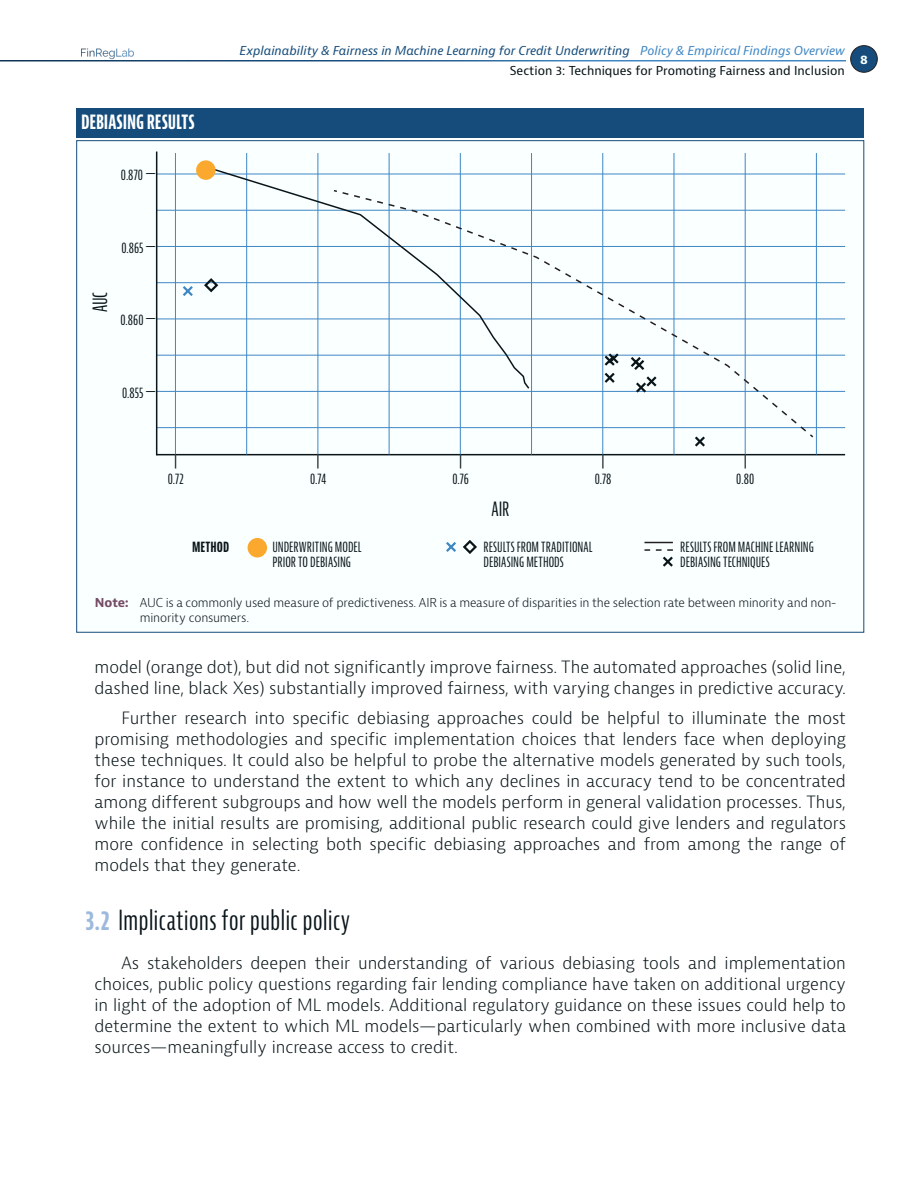
<style>
.page{position:relative;width:918px;height:1188px;background:#fff}
.page>*{position:absolute;margin:0;border:0;box-sizing:border-box;transform-origin:0 0}
.t1{font:extra-condensed 27px "Bernina Sans";letter-spacing:.02em;color:#091519}
.Breakout_Heading{font:700 extra-condensed 21px "Bernina Sans";letter-spacing:-.005em;color:#fff}
.t2{font:extra-condensed 21px "Bernina Sans";letter-spacing:-.01em;color:#091519}
.Body_Text{font:300 16.5px/21px "Bernina Sans";color:#091519;text-align:justify}
.t3{font:extra-condensed 15px/15px "Bernina Sans";color:#091519}
.t4{font:700 extra-condensed 15px "Bernina Sans";letter-spacing:.005em;color:#091519}
.t5{font:extra-condensed 14.1px "Bernina Sans";color:#091519;scale:1.33 1}
.Footnotes{font:300 12px/15px "Bernina Sans";letter-spacing:-.015em;color:#091519}
.t6{font:italic 12px "Bernina Sans";color:#154c7b}
.t7{font:12px "Bernina Sans";color:#091519}
.t8{font:700 12px "Bernina Sans";color:#f6ffff}
.s1{font-size:18.75px}
.s2{color:#3f87c4}
.s3{font-weight:700;color:#754c66}
.s4{font-weight:700;color:#9db9de}
</style>
<div class="page">
<div style="left:851px;top:46px;width:26px;height:26px;background:#154c7b;border-radius:50%"></div>
<div style="left:850px;top:45px;width:28px;height:27px;border:1px solid #231f20;border-radius:50%"></div>
<img style="left:81px;top:48px;width:53px;height:11px">
<div style="left:76px;top:108px;width:788px;height:30px;background:#154c7b"></div>
<div style="left:77px;top:141px;width:787px;height:491px;background:#faffff"></div>
<hr style="left:157px;top:454px;width:688px;height:1px;background:#091519">
<hr style="left:175px;top:153px;width:1px;height:302px;background:#3f87c4">
<hr style="left:157px;top:174px;width:688px;height:1px;background:#3f87c4">
<hr style="left:157px;top:319px;width:688px;height:1px;background:#3f87c4">
<hr style="left:157px;top:391px;width:688px;height:1px;background:#3f87c4">
<hr style="left:157px;top:282px;width:688px;height:1px;background:#3f87c4">
<hr style="left:157px;top:210px;width:688px;height:1px;background:#3f87c4">
<hr style="left:157px;top:246px;width:688px;height:1px;background:#3f87c4">
<hr style="left:157px;top:355px;width:688px;height:1px;background:#3f87c4">
<hr style="left:157px;top:427px;width:688px;height:1px;background:#3f87c4">
<hr style="left:816px;top:153px;width:1px;height:302px;background:#3f87c4">
<hr style="left:745px;top:153px;width:1px;height:302px;background:#3f87c4">
<hr style="left:674px;top:153px;width:1px;height:302px;background:#3f87c4">
<hr style="left:246px;top:153px;width:1px;height:302px;background:#3f87c4">
<hr style="left:318px;top:153px;width:1px;height:302px;background:#3f87c4">
<hr style="left:389px;top:153px;width:1px;height:302px;background:#3f87c4">
<hr style="left:460px;top:153px;width:1px;height:302px;background:#3f87c4">
<hr style="left:531px;top:153px;width:1px;height:302px;background:#3f87c4">
<hr style="left:603px;top:153px;width:1px;height:302px;background:#3f87c4">
<svg style="left:213px;top:168px;width:318px;height:222px"></svg>
<svg style="left:332px;top:189px;width:483px;height:250px"></svg>
<svg style="left:542px;top:260px;width:182px;height:135px"></svg>
<svg style="left:692px;top:434px;width:15px;height:13px"></svg>
<svg style="left:183px;top:286px;width:10px;height:10px"></svg>
<svg style="left:202px;top:276px;width:18px;height:18px"></svg>
<hr style="left:156px;top:152px;width:1px;height:303px;background:#091519">
<div style="left:248px;top:538px;width:19px;height:20px;background:#faa92e;border-radius:50%"></div>
<svg style="left:446px;top:540px;width:31px;height:14px"></svg>
<svg style="left:644px;top:542px;width:29px;height:1px"></svg>
<svg style="left:644px;top:549px;width:29px;height:18px"></svg>
<div style="left:196px;top:160px;width:20px;height:20px;background:#faa92e;border-radius:50%"></div>
<p class="Breakout_Heading" style="left:81px;top:110px;width:115px">DEBIASING RESULTS</p>
<p class="t3" style="left:121px;top:168px;width:37px">0.870 <span class="s1">—</span></p>
<p class="t6" style="left:240px;top:43px;width:607px">Explainability &amp; Fairness in Machine Learning for Credit Underwriting <span class="s2">Policy &amp; Empirical Findings Overview</span></p>
<p class="t7" style="left:510px;top:63px;width:337px">Section 3: Techniques for Promoting Fairness and Inclusion</p>
<p class="t8" style="left:860px;top:52px;width:9px">8</p>
<p class="t3" style="left:121px;top:241px;width:36px">0.865 <span class="s1">—</span></p>
<p class="t2" style="left:88px;top:312px;width:22px;rotate:-90deg">AUC</p>
<p class="t3" style="left:120px;top:313px;width:37px">0.860 <span class="s1">—</span></p>
<p class="t3" style="left:122px;top:385px;width:35px">0.855 <span class="s1">—</span></p>
<p class="t5" style="left:174px;top:453px;width:4px">|</p>
<p class="t3" style="left:168px;top:471px;width:18px">0.72</p>
<p class="t4" style="left:192px;top:538px;width:39px">METHOD</p>
<p class="t5" style="left:317px;top:453px;width:4px">|</p>
<p class="t3" style="left:310px;top:472px;width:18px">0.74</p>
<p class="t5" style="left:459px;top:453px;width:4px">|</p>
<p class="t3" style="left:452px;top:472px;width:18px">0.76</p>
<p class="t2" style="left:491px;top:496px;width:19px">AIR</p>
<p class="t5" style="left:602px;top:453px;width:4px">|</p>
<p class="t3" style="left:595px;top:472px;width:18px">0.78</p>
<p class="t5" style="left:744px;top:453px;width:4px">|</p>
<p class="t3" style="left:736px;top:472px;width:19px">0.80</p>
<p class="t3" style="left:272px;top:540px;width:91px">UNDERWRITING MODEL<br>PRIOR TO DEBIASING</p>
<p class="t3" style="left:484px;top:540px;width:111px">RESULTS FROM TRADITIONAL<br>DEBIASING METHODS</p>
<p class="t3" style="left:680px;top:539px;width:135px">RESULTS FROM MACHINE LEARNING<br>DEBIASING TECHNIQUES</p>
<p class="Footnotes" style="left:140px;top:595px;width:698px;text-indent:-45px"><span class="s3">Note:</span> AUC is a commonly used measure of predictiveness. AIR is a measure of disparities in the selection rate between minority and non&shy;minority consumers.</p>
<p class="Body_Text" style="left:94px;top:657px;width:753px">model (orange dot), but did not significantly improve fairness. The automated approaches (solid line, dashed line, black Xes) substantially improved fairness, with varying changes in predictive accuracy.</p>
<p class="Body_Text" style="left:94px;top:708px;width:753px;text-indent:27px">Further research into specific debiasing approaches could be helpful to illuminate the most promising methodologies and specific implementation choices that lenders face when deploying these techniques. It could also be helpful to probe the alternative models generated by such tools, for instance to understand the extent to which any declines in accuracy tend to be concentrated among different subgroups and how well the models perform in general validation processes. Thus, while the initial results are promising, additional public research could give lenders and regulators more confidence in selecting both specific debiasing approaches and from among the range of models that they generate.</p>
<h2 class="t1" style="left:86px;top:905px;width:266px"><span class="s4">3.2</span> Implications for public policy</h2>
<p class="Body_Text" style="left:94px;top:953px;width:753px;text-indent:27px">As stakeholders deepen their understanding of various debiasing tools and implementation choices, public policy questions regarding fair lending compliance have taken on additional urgency in light of the adoption of ML models. Additional regulatory guidance on these issues could help to determine the extent to which ML models—particularly when combined with more inclusive data sources—meaningfully increase access to credit.</p>
</div>
